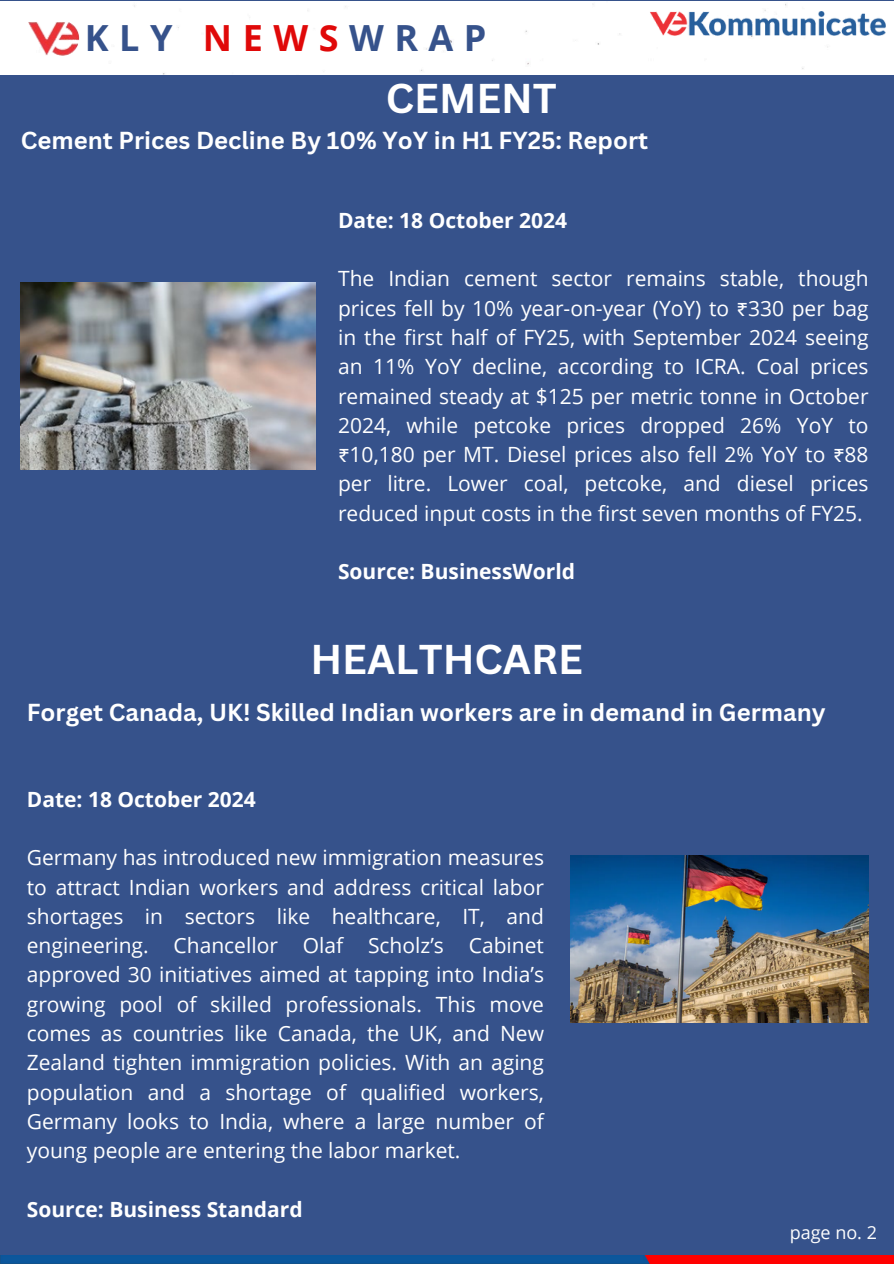
<style>
.page{position:relative;width:894px;height:1264px;background:#fff}
.page>*{position:absolute;margin:0;border:0;box-sizing:border-box;transform-origin:0 0}
.t1{font:700 40.5px "Canva Sans";color:#fff}
.t2{font:700 36px "Open Sans";letter-spacing:.29em;color:#36528b}
.t3{font:700 23.85px "Canva Sans";color:#fff}
.t4{font:21px/29.2px "Open Sans";color:#fff;text-align:justify}
.t5{font:700 21px "Open Sans";color:#fff}
.t6{font:18px "Open Sans";color:#fefefe}
.s1{color:#e00909}
.s2{font-family:"Noto Sans Gurmukhi"}
</style>
<div class="page">
<div style="left:0;top:0;width:893px;height:1263px;background:#36528b"></div>
<div style="left:0;top:2px;width:893px;height:73px;background:#fff"></div>
<img style="left:0;top:1255px;width:893px;height:8px">
<img style="left:27px;top:22px;width:53px;height:35px">
<img style="left:647px;top:12px;width:238px;height:27px">
<img style="left:570px;top:855px;width:298px;height:167px">
<img style="left:21px;top:282px;width:294px;height:187px">
<h2 class="t2" style="left:85px;top:13px;width:403px">KLY <span class="s1">NEWS</span>WRAP</h2>
<h4 class="t1" style="left:385px;top:70px;width:172px">CEMENT</h4>
<h3 class="t3" style="left:21px;top:123px;width:628px">Cement Prices Decline By 10% YoY in H1 FY25: Report</h3>
<h5 class="t5" style="left:338px;top:205px;width:230px">Date: 18 October 2024</h5>
<h4 class="t4" style="left:338px;top:264px;width:532px">The Indian cement sector remains stable, though prices fell by 10% year-on-year (YoY) to <span class="s2">₹</span>330 per bag in the first half of FY25, with September 2024 seeing an 11% YoY decline, according to ICRA. Coal prices remained steady at $125 per metric tonne in October 2024, while petcoke prices dropped 26% YoY to <span class="s2">₹</span>10,180 per MT. Diesel prices also fell 2% YoY to <span class="s2">₹</span>88 per litre. Lower coal, petcoke, and diesel prices reduced input costs in the first seven months of FY25.</h4>
<h1 class="t5" style="left:338px;top:556px;width:238px">Source: BusinessWorld</h1>
<p class="t1" style="left:310px;top:631px;width:274px">HEALTHCARE</p>
<p class="t3" style="left:27px;top:695px;width:800px">Forget Canada, UK! Skilled Indian workers are in demand in Germany</p>
<h5 class="t5" style="left:27px;top:784px;width:230px">Date: 18 October 2024</h5>
<h4 class="t4" style="left:27px;top:842px;width:518px">Germany has introduced new immigration measures to attract Indian workers and address critical labor shortages in sectors like healthcare, IT, and engineering. Chancellor Olaf Scholz’s Cabinet approved 30 initiatives aimed at tapping into India’s growing pool of skilled professionals. This move comes as countries like Canada, the UK, and New Zealand tighten immigration policies. With an aging population and a shortage of qualified workers, Germany looks to India, where a large number of young people are entering the labor market.</h4>
<p class="t5" style="left:27px;top:1194px;width:277px">Source: Business Standard</p>
<h4 class="t6" style="left:789px;top:1219px;width:89px">page no. 2</h4>
</div>
